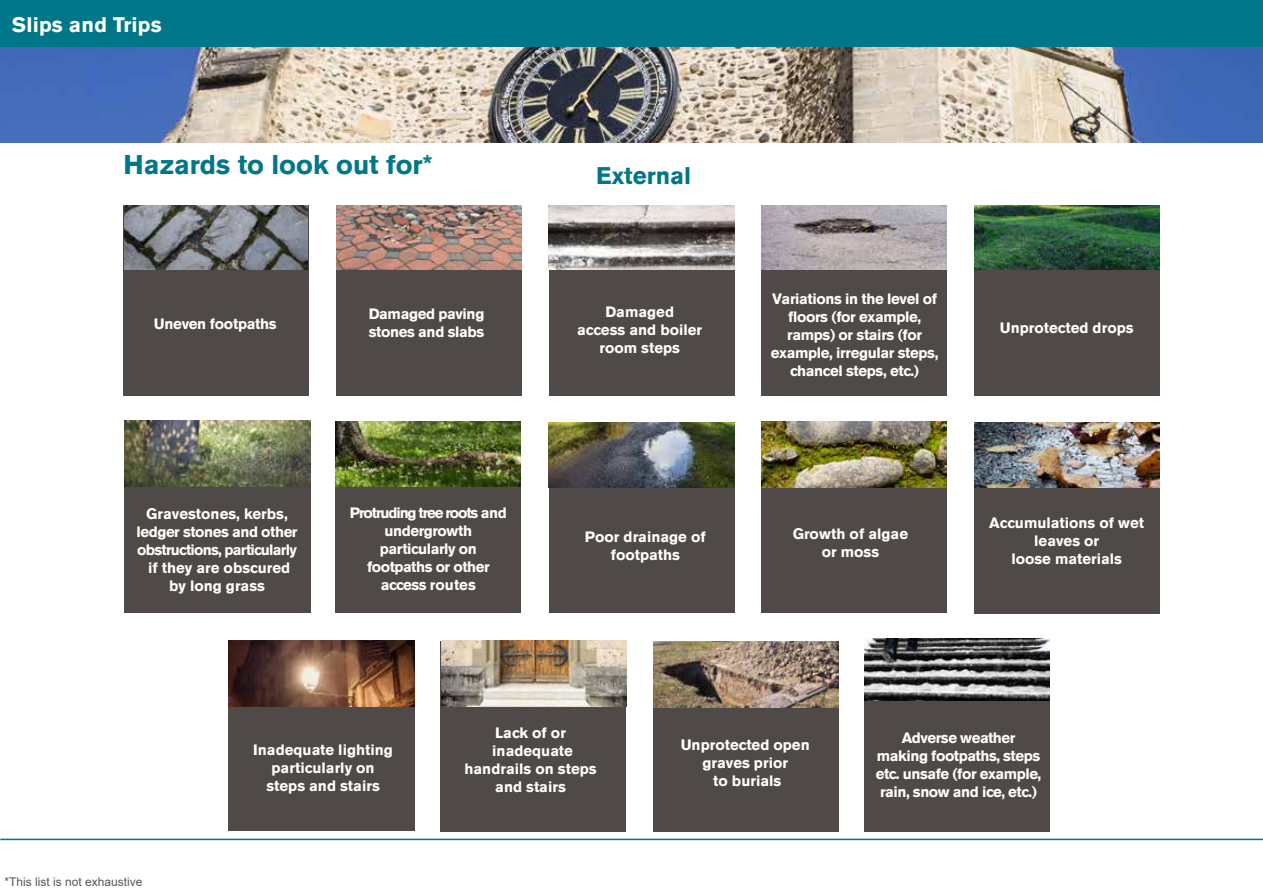
<style>
.page{position:relative;width:1263px;height:893px;background:#fff}
.page>*{position:absolute;margin:0;border:0;box-sizing:border-box;transform-origin:0 0}
.t1{font:700 27px "Berthold Akzidenz Grotesk BE";color:#078}
.t2{font:700 24px "Berthold Akzidenz Grotesk BE";color:#078}
.t3{font:700 21px "Berthold Akzidenz Grotesk BE";letter-spacing:.01em;color:#fff}
.t4{font:700 15px/18px "Berthold Akzidenz Grotesk BE";letter-spacing:-.02em;color:#fff;text-align:center}
.t5{font:700 15px/18px "Berthold Akzidenz Grotesk BE";color:#fff;text-align:center}
.t6{font:12px "Arial";color:#575756}
</style>
<div class="page">
<img style="left:0;top:47px;width:1263px;height:95px">
<hr style="left:0;top:839px;width:1263px;height:1px;background:#078">
<div style="left:124px;top:205px;width:185px;height:191px;background:#4f4a47"></div>
<div style="left:336px;top:205px;width:186px;height:191px;background:#4f4a47"></div>
<div style="left:549px;top:205px;width:185px;height:191px;background:#4f4a47"></div>
<div style="left:761px;top:205px;width:186px;height:191px;background:#4f4a47"></div>
<img style="left:761px;top:205px;width:186px;height:65px">
<div style="left:974px;top:205px;width:185px;height:191px;background:#4f4a47"></div>
<div style="left:124px;top:423px;width:187px;height:190px;background:#4f4a47"></div>
<div style="left:335px;top:422px;width:185px;height:191px;background:#4f4a47"></div>
<div style="left:549px;top:422px;width:185px;height:191px;background:#4f4a47"></div>
<div style="left:761px;top:422px;width:186px;height:191px;background:#4f4a47"></div>
<div style="left:974px;top:423px;width:185px;height:190px;background:#4f4a47"></div>
<div style="left:441px;top:641px;width:185px;height:190px;background:#4f4a47"></div>
<div style="left:653px;top:641px;width:186px;height:190px;background:#4f4a47"></div>
<img style="left:336px;top:205px;width:186px;height:65px">
<img style="left:549px;top:205px;width:185px;height:65px">
<img style="left:974px;top:205px;width:185px;height:65px">
<img style="left:335px;top:422px;width:185px;height:64px">
<img style="left:549px;top:422px;width:185px;height:65px">
<img style="left:974px;top:423px;width:185px;height:64px">
<div style="left:228px;top:640px;width:187px;height:191px;background:#4f4a47"></div>
<img style="left:441px;top:641px;width:185px;height:65px">
<img style="left:124px;top:205px;width:183px;height:65px">
<img style="left:124px;top:421px;width:187px;height:65px">
<div style="left:864px;top:641px;width:185px;height:190px;background:#4f4a47"></div>
<img style="left:864px;top:638px;width:185px;height:63px">
<img style="left:761px;top:422px;width:186px;height:66px">
<img style="left:228px;top:641px;width:187px;height:65px">
<img style="left:653px;top:641px;width:186px;height:66px">
<div style="left:0;top:0;width:1263px;height:47px;background:#078"></div>
<h3 class="t3" style="left:12px;top:13px;width:151px">Slips and Trips</h3>
<h1 class="t1" style="left:123px;top:149px;width:310px">Hazards to look out for*</h1>
<h2 class="t2" style="left:596px;top:161px;width:96px">External</h2>
<p class="t4" style="left:154px;top:315px;width:124px">Uneven footpaths</p>
<p class="t4" style="left:369px;top:305px;width:117px;text-align:left">Damaged paving stones and slabs</p>
<p class="t5" style="left:577px;top:303px;width:126px">Damaged<br>access and boiler room steps</p>
<p class="t4" style="left:771px;top:290px;width:169px">Variations in the level of floors (for example, ramps) or stairs (for example, irregular steps, chancel steps, etc.)</p>
<p class="t5" style="left:1000px;top:319px;width:135px">Unprotected drops</p>
<p class="t4" style="left:137px;top:505px;width:163px">Gravestones, kerbs, ledger stones and other obstructions, particularly if they are obscured by long grass</p>
<p class="t4" style="left:350px;top:504px;width:158px">Protruding tree roots and undergrowth particularly on footpaths or other access routes</p>
<p class="t5" style="left:989px;top:514px;width:156px">Accumulations of wet leaves or<br>loose materials</p>
<p class="t5" style="left:793px;top:525px;width:117px">Growth of algae or moss</p>
<p class="t5" style="left:585px;top:528px;width:122px">Poor drainage of footpaths</p>
<p class="t6" style="left:5px;top:873px;width:140px">*This list is not exhaustive</p>
<p class="t5" style="left:464px;top:724px;width:134px">Lack of or inadequate handrails on steps and stairs</p>
<p class="t5" style="left:253px;top:740px;width:141px">Inadequate lighting particularly on steps and stairs</p>
<p class="t5" style="left:681px;top:736px;width:131px">Unprotected open graves prior<br>to burials</p>
<p class="t4" style="left:876px;top:729px;width:167px">Adverse weather making footpaths, steps etc. unsafe (for example, rain, snow and ice, etc.)</p>
</div>
